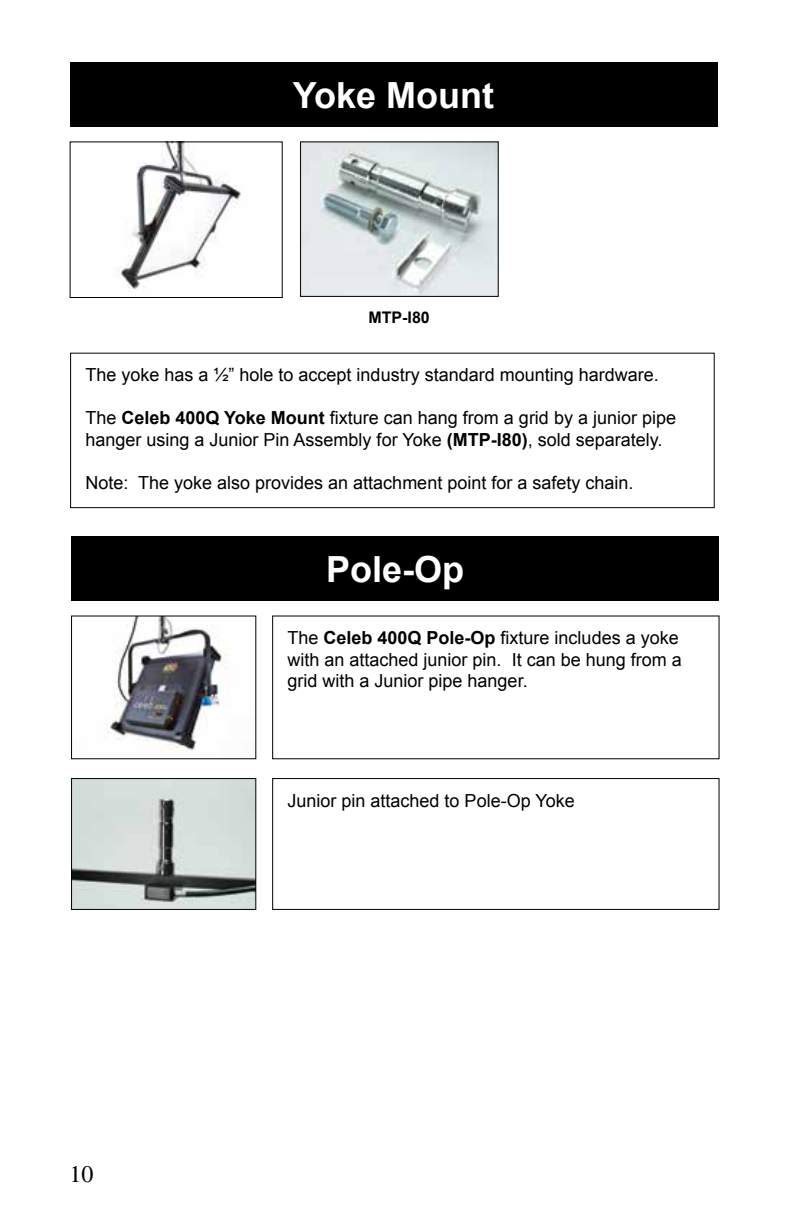
<style>
.page{position:relative;width:792px;height:1224px;background:#fff}
.page>*{position:absolute;margin:0;border:0;box-sizing:border-box;transform-origin:0 0}
.t1{font:700 36px "Arial";color:#fff}
.t2{font:24px "Times";color:#000}
.t3{font:18px/21.6px "Arial";color:#000}
.t4{font:700 16px "Arial";color:#000}
.s1{font-weight:700}
</style>
<div class="page">
<div style="left:70px;top:62px;width:648px;height:65px;background:#000"></div>
<img style="left:117px;top:143px;width:124px;height:146px">
<div style="left:70px;top:141px;width:213px;height:157px;border:1px solid #000"></div>
<img style="left:302px;top:143px;width:195px;height:152px">
<div style="left:300px;top:141px;width:199px;height:156px;border:1px solid #000"></div>
<div style="left:70px;top:353px;width:645px;height:155px;border:1px solid #000"></div>
<div style="left:71px;top:536px;width:648px;height:65px;background:#000"></div>
<img style="left:107px;top:618px;width:123px;height:134px">
<img style="left:73px;top:780px;width:181px;height:128px">
<div style="left:71px;top:778px;width:185px;height:132px;border:1px solid #000"></div>
<div style="left:272px;top:778px;width:448px;height:132px;border:1px solid #000"></div>
<h1 class="t1" style="left:293px;top:72px;width:203px">Yoke Mount</h1>
<p class="t4" style="left:368px;top:307px;width:63px">MTP-I80</p>
<p class="t3" style="left:86px;top:364px;width:575px">The yoke has a ½” hole to accept industry standard mounting hardware.</p>
<p class="t3" style="left:86px;top:407px;width:592px">The <span class="s1">Celeb 400Q Yoke Mount</span> fixture can hang from a grid by a junior pipe hanger using a Junior Pin Assembly for Yoke <span class="s1">(MTP-I80)</span>, sold separately.</p>
<p class="t3" style="left:86px;top:472px;width:549px">Note: The yoke also provides an attachment point for a safety chain.</p>
<h1 class="t1" style="left:326px;top:546px;width:140px">Pole-Op</h1>
<p class="t3" style="left:288px;top:627px;width:396px">The <span class="s1">Celeb 400Q Pole-Op</span> fixture includes a yoke with an attached junior pin. It can be hung from a grid with a Junior pipe hanger.</p>
<h2 class="t2" style="left:70px;top:1161px;width:25px">10</h2>
<p class="t3" style="left:288px;top:790px;width:289px">Junior pin attached to Pole-Op Yoke</p>
</div>
